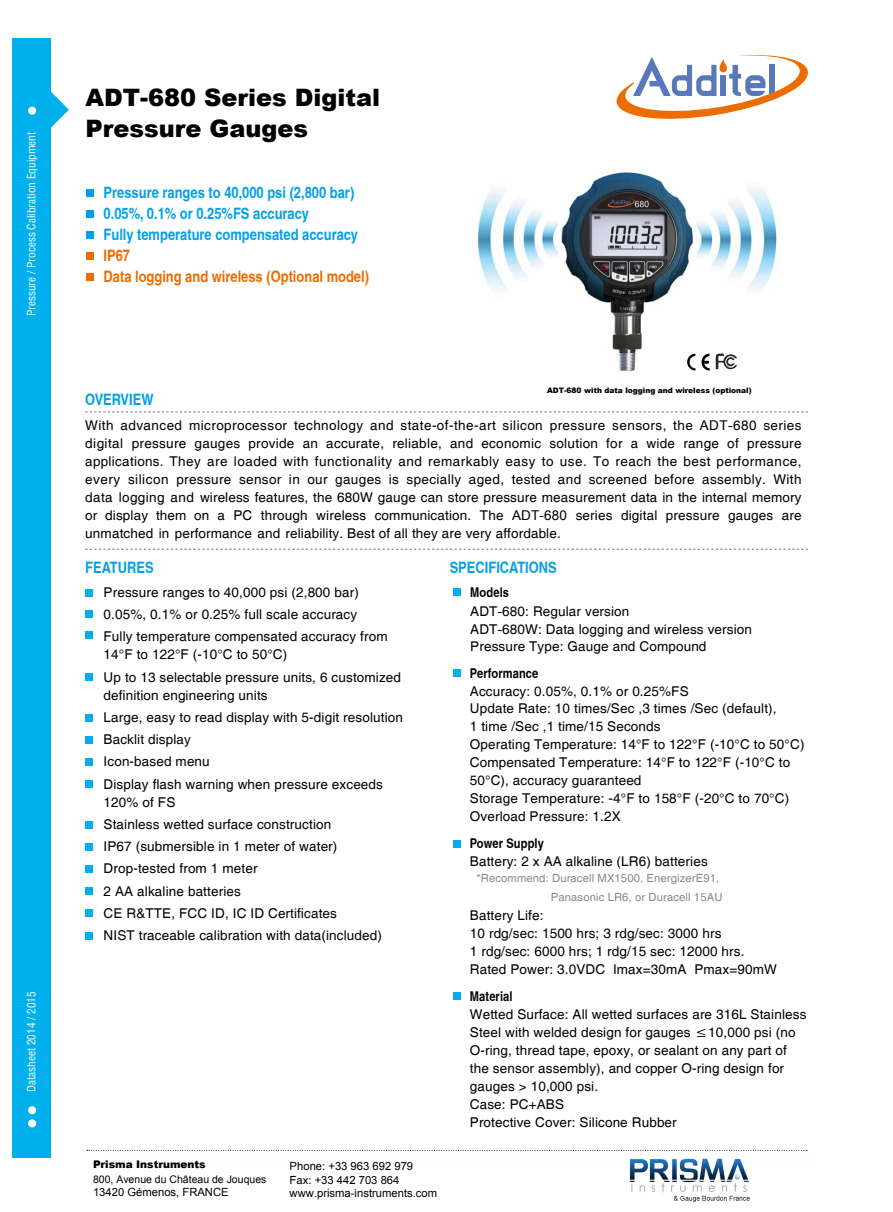
<style>
.page{position:relative;width:893px;height:1212px;background:#fff}
.page>*{position:absolute;margin:0;border:0;box-sizing:border-box;transform-origin:0 0}
.t1{font:900 24px/31.8px "Arial";color:#000}
.t2{font:700 condensed 15.75px "Helvetica";color:#00a0e9}
.t3{font:700 condensed 15.75px "Helvetica";color:#ed6c00}
.t4{font:13.5px/18px "Helvetica";letter-spacing:.01em;color:#000}
.t5{font:700 condensed 13.5px "Helvetica";letter-spacing:.01em;color:#000}
.t6{font:11.25px/13.5px "Arial";color:#000}
.t7{font:11.25px "Helvetica";letter-spacing:.01em;color:#898989}
.t8{font:condensed 11.25px "Helvetica";color:#fff}
.t9{font:10.5px/14.7px "Arial";color:#000}
.t10{font:900 7.5px "Arial";color:#000}
.s1{font-family:"Arial"}
.s2{font-weight:700;font-stretch:condensed}
.s3{font-weight:900}
.s4{font-family:"Helvetica"}
</style>
<div class="page">
<div style="left:13px;top:38px;width:38px;height:1119px;background:#00afec"></div>
<svg style="left:51px;top:92px;width:18px;height:36px"></svg>
<svg style="left:616px;top:55px;width:192px;height:64px"></svg>
<div style="left:28px;top:107px;width:8px;height:8px;background:#fff;border-radius:50%"></div>
<div style="left:28px;top:1119px;width:8px;height:8px;background:#fff;border-radius:50%"></div>
<div style="left:28px;top:1106px;width:8px;height:8px;background:#fff;border-radius:50%"></div>
<svg style="left:87px;top:1150px;width:720px;height:1px"></svg>
<svg style="left:85px;top:412px;width:723px;height:1px"></svg>
<svg style="left:85px;top:549px;width:723px;height:1px"></svg>
<div style="left:85px;top:589px;width:7px;height:8px;background:#00afec"></div>
<div style="left:85px;top:632px;width:7px;height:7px;background:#00afec"></div>
<div style="left:453px;top:588px;width:7px;height:8px;background:#00afec"></div>
<div style="left:453px;top:669px;width:7px;height:7px;background:#00afec"></div>
<div style="left:453px;top:840px;width:7px;height:7px;background:#00afec"></div>
<div style="left:453px;top:993px;width:7px;height:7px;background:#00afec"></div>
<div style="left:85px;top:674px;width:7px;height:7px;background:#00afec"></div>
<div style="left:85px;top:714px;width:7px;height:8px;background:#00afec"></div>
<div style="left:85px;top:736px;width:7px;height:8px;background:#00afec"></div>
<div style="left:85px;top:758px;width:7px;height:8px;background:#00afec"></div>
<div style="left:85px;top:781px;width:7px;height:7px;background:#00afec"></div>
<div style="left:85px;top:821px;width:7px;height:7px;background:#00afec"></div>
<div style="left:85px;top:843px;width:7px;height:8px;background:#00afec"></div>
<div style="left:85px;top:865px;width:7px;height:8px;background:#00afec"></div>
<div style="left:85px;top:888px;width:7px;height:7px;background:#00afec"></div>
<div style="left:85px;top:910px;width:7px;height:7px;background:#00afec"></div>
<div style="left:85px;top:932px;width:7px;height:7px;background:#00afec"></div>
<div style="left:86px;top:189px;width:8px;height:7px;background:#00a0e9"></div>
<div style="left:86px;top:210px;width:8px;height:7px;background:#00a0e9"></div>
<div style="left:86px;top:231px;width:8px;height:7px;background:#00a0e9"></div>
<div style="left:86px;top:252px;width:8px;height:7px;background:#ed6c00"></div>
<div style="left:86px;top:273px;width:8px;height:7px;background:#ed6c00"></div>
<img style="left:477px;top:168px;width:300px;height:203px">
<img style="left:687px;top:353px;width:23px;height:17px">
<img style="left:713px;top:353px;width:24px;height:18px">
<div style="left:85px;top:611px;width:7px;height:7px;background:#00afec"></div>
<img style="left:629px;top:1159px;width:121px;height:42px">
<p class="t8" style="left:24px;top:316px;width:186px;rotate:-90deg">Pressure / Process Calibration Equipment</p>
<p class="t8" style="left:24px;top:1092px;width:102px;rotate:-90deg">Datasheet 2014 / 2015</p>
<p class="t1" style="left:86px;top:80px;width:296px">ADT-680 Series Digital<br>Pressure Gauges</p>
<p class="t2" style="left:104px;top:183px;width:252px">Pressure ranges to 40,000 psi (2,800 bar)</p>
<p class="t2" style="left:104px;top:204px;width:207px">0.05%, 0.1% or 0.25%FS accuracy</p>
<p class="t2" style="left:104px;top:225px;width:256px">Fully temperature compensated accuracy</p>
<p class="t3" style="left:104px;top:246px;width:28px">IP67</p>
<p class="t3" style="left:104px;top:267px;width:267px">Data logging and wireless (Optional model)</p>
<p class="t10" style="left:547px;top:385px;width:206px">ADT-680 with data logging and wireless (optional)</p>
<p class="t2" style="left:85px;top:390px;width:70px">OVERVIEW</p>
<p class="t4" style="left:85px;top:417px;width:718px;text-align:justify">With advanced microprocessor technology and state-of-the-art silicon pressure sensors, the <span class="s1">ADT-</span>680 series digital pressure gauges provide an accurate, reliable, and economic solution for a wide range of pressure applications. They are loaded with functionality and remarkably easy to use. To reach the best performance, every silicon pressure sensor in our gauges is specially aged, tested and screened before assembly. With data logging and wireless features, the 680W gauge can store pressure measurement data in the internal memory or display them on a PC through wireless communication. The <span class="s1">ADT-680</span> series digital pressure gauges are unmatched in performance and reliability. Best of all they are very affordable.</p>
<p class="t2" style="left:85px;top:558px;width:70px">FEATURES</p>
<p class="t4" style="left:104px;top:584px;width:257px">Pressure ranges to 40,000 psi (2,800 bar)</p>
<p class="t4" style="left:104px;top:606px;width:255px">0.05%, 0.1% or 0.25% full scale accuracy</p>
<p class="t4" style="left:104px;top:628px;width:286px">Fully temperature compensated accuracy from<br>14°F to 122°F (-10°C to 50°C)</p>
<p class="t4" style="left:104px;top:668px;width:299px">Up to 13 selectable pressure units, 6 customized definition engineering units</p>
<p class="t4" style="left:104px;top:709px;width:301px">Large, easy to read display with 5-digit resolution</p>
<p class="t4" style="left:104px;top:731px;width:89px">Backlit display</p>
<p class="t4" style="left:104px;top:753px;width:108px">Icon-based menu</p>
<p class="t4" style="left:104px;top:775px;width:281px">Display flash warning when pressure exceeds<br>120% of FS</p>
<p class="t4" style="left:104px;top:816px;width:229px">Stainless wetted surface construction</p>
<p class="t4" style="left:104px;top:838px;width:235px">IP67 (submersible in 1 meter of water)</p>
<p class="t4" style="left:104px;top:860px;width:155px">Drop-tested from 1 meter</p>
<p class="t4" style="left:104px;top:882px;width:139px">2 AA alkaline batteries</p>
<p class="t4" style="left:104px;top:905px;width:235px">CE R&amp;TTE, FCC ID, IC ID Certificates</p>
<p class="t4" style="left:104px;top:927px;width:280px">NIST traceable calibration with data(included)</p>
<p class="t2" style="left:450px;top:558px;width:109px">SPECIFICATIONS</p>
<p class="t4" style="left:470px;top:584px;width:283px"><span class="s2">Models<br></span>ADT<span class="s1">-</span>680: Regular version<br>ADT<span class="s1">-</span>680W: Data logging and wireless version<br>Pressure Type: Gauge and Compound</p>
<p class="t5" style="left:470px;top:664px;width:70px">Performance</p>
<p class="t4" style="left:470px;top:682px;width:220px">Accuracy: 0.05%, 0.1% or 0.25%FS</p>
<p class="t4" style="left:470px;top:700px;width:308px">Update Rate: 10 times/Sec ,3 times /Sec (default),</p>
<p class="t4" style="left:470px;top:718px;width:192px">1 time /Sec ,1 time/15 Seconds</p>
<p class="t4" style="left:470px;top:736px;width:336px">Operating Temperature: 14°F to 122°F (-10°C to 50°C)</p>
<p class="t4" style="left:470px;top:754px;width:322px">Compensated Temperature: 14°F to 122°F (-10°C to<br>50°C), accuracy guaranteed</p>
<p class="t4" style="left:470px;top:790px;width:321px">Storage Temperature: -4°F to 158°F (-20°C to 70°C)</p>
<p class="t4" style="left:470px;top:808px;width:152px">Overload Pressure: 1.2X</p>
<p class="t5" style="left:470px;top:835px;width:75px">Power Supply</p>
<p class="t4" style="left:470px;top:853px;width:239px">Battery: 2 x AA alkaline (LR6) batteries</p>
<p class="t7" style="left:476px;top:872px;width:244px">*Recommend: Duracell MX1500, EnergizerE91,</p>
<p class="t7" style="left:551px;top:891px;width:173px">Panasonic LR6, or Duracell 15AU</p>
<p class="t4" style="left:470px;top:907px;width:75px">Battery Life:</p>
<p class="t4" style="left:470px;top:925px;width:253px">10 rdg/sec: 1500 hrs; 3 rdg/sec: 3000 hrs</p>
<p class="t4" style="left:470px;top:943px;width:276px">1 rdg/sec: 6000 hrs; 1 rdg/15 sec: 12000 hrs.</p>
<p class="t4" style="left:470px;top:961px;width:309px">Rated Power: 3.0VDC Imax=30mA Pmax=90mW</p>
<p class="t5" style="left:470px;top:987px;width:44px">Material</p>
<p class="t4" style="left:470px;top:1005px;width:338px">Wetted Surface: All wetted surfaces are 316L Stainless Steel with welded design for gauges ≤10,000 psi (no O-ring, thread tape, epoxy, or sealant on any part of the sensor assembly), and copper O-ring design for gauges &gt; 10,000 psi.</p>
<p class="t4" style="left:470px;top:1095px;width:96px">Case: PC+ABS</p>
<p class="t4" style="left:470px;top:1113px;width:208px">Protective Cover: Silicone Rubber</p>
<p class="t9" style="left:93px;top:1157px;width:175px"><span class="s3">Prisma Instruments<br></span>800, Avenue du Château de Jouques</p>
<p class="t6" style="left:93px;top:1185px;width:137px">13420 Gémenos, FRANCE</p>
<p class="t6" style="left:290px;top:1159px;width:149px">Phone<span class="s4">:</span> +33 963 692 979<br><span class="s4">Fax:</span> +33 442 703 864 www.prisma-instruments.com</p>
</div>
